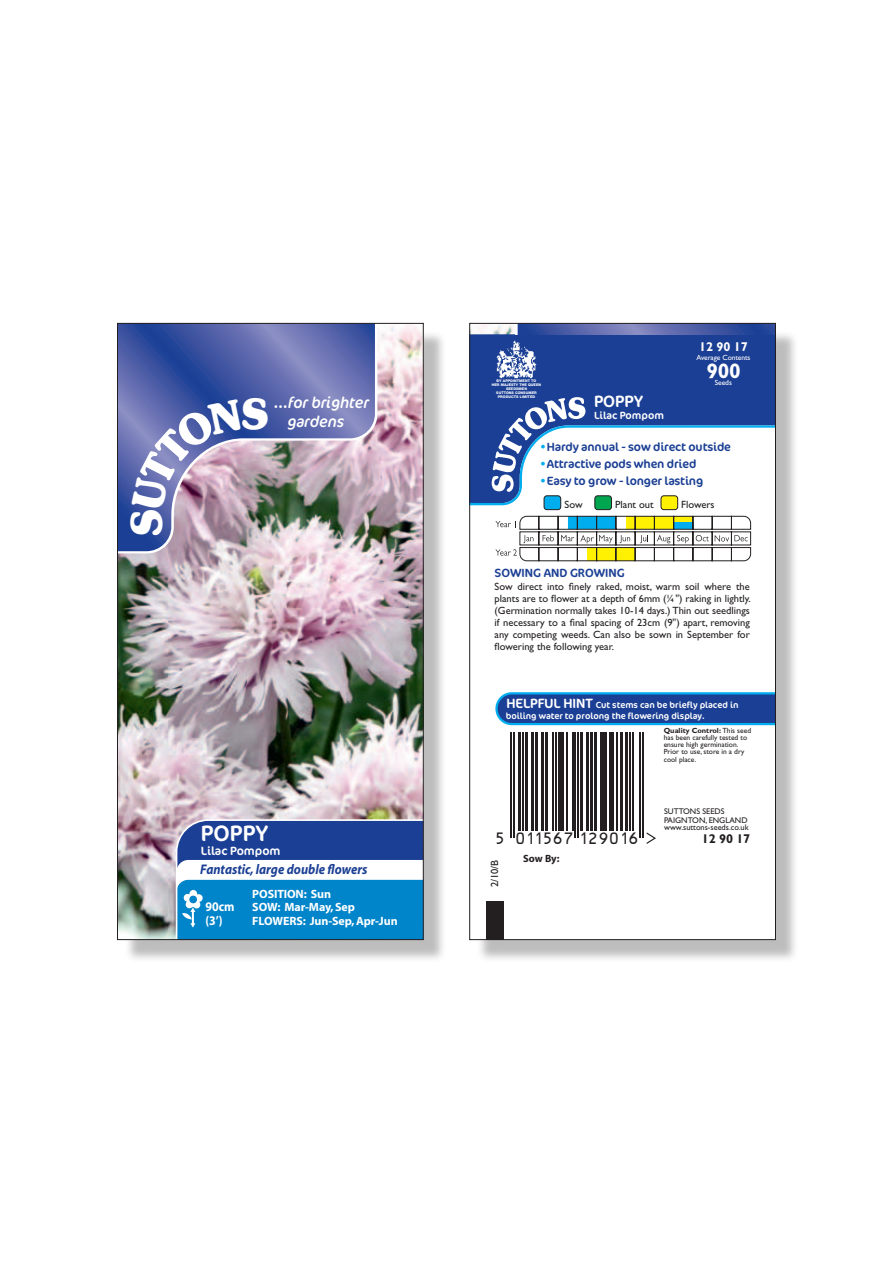
<style>
.page{position:relative;width:893px;height:1263px;background:#fff}
.page>*{position:absolute;margin:0;border:0;box-sizing:border-box;transform-origin:0 0}
.t1{font:700 42.45px "Souvenir IT Cby BT";color:#fff;scale:.91 1}
.t2{font:700 42px "Souvenir IT Cby BT";color:#fff;scale:.93 1}
.t3{font:22.5px "Cocon";letter-spacing:.005em;color:#fff}
.t4{font:700 21px "Gill Sans";color:#fff}
.t5{font:16.5px "Cocon";color:#fff}
.t6{font:italic 15.75px/18px "Cocon";color:#fff;scale:.96 1}
.t7{font:14.85px "Optical Beta";letter-spacing:.125em;color:#231f20}
.t8{font:italic 700 14.1px "Myriad";color:#1b3f94;scale:.91 1}
.t9{font:13.5px "Cocon";color:#fff}
.t10{font:700 13.2px/13.5px "Myriad";color:#fff;scale:.91 1}
.t11{font:700 12.75px "Gill Sans";color:#231f20}
.t12{font:700 12.75px "Gill Sans";color:#fff}
.t13{font:12px "Cocon";letter-spacing:-.01em;color:#1b3f94}
.t14{font:700 12px/13.5px "Myriad";letter-spacing:-.01em;color:#fff}
.t15{font:12px "Cocon";color:#fff}
.t16{font:10.5px/12px "Gill Sans";color:#231f20;text-align:justify}
.t17{font:10.5px "Cocon";color:#fff}
.t18{font:700 10.5px "Myriad";color:#231f20}
.t19{font:9px/10.8px "Cocon";color:#fff}
.t20{font:8.25px/9px "Gill Sans";color:#231f20}
.t21{font:7.5px/7.2px "Gill Sans";color:#231f20}
.t22{font:7.5px "Gill Sans";letter-spacing:-.01em;color:#fff}
.t23{font:800 3.6px/4.1px "Helvetica Neue";letter-spacing:.01em;color:#fff;text-align:center}
.s1{font-weight:700;color:#00aeef}
.s2{font-weight:700}
</style>
<div class="page">
<div style="left:124px;top:330px;width:322px;height:633px;background:#231f20;opacity:.3"></div>
<img style="left:119px;top:325px;width:302px;height:613px">
<img style="left:119px;top:325px;width:258px;height:228px">
<svg style="left:176px;top:819px;width:245px;height:119px"></svg>
<div style="left:476px;top:330px;width:323px;height:633px;background:#231f20;opacity:.3"></div>
<div style="left:470px;top:323px;width:305px;height:616px;background:#fff"></div>
<img style="left:471px;top:325px;width:43px;height:9px">
<div style="left:471px;top:334px;width:303px;height:63px;background:#1b3f94"></div>
<svg style="left:471px;top:397px;width:303px;height:108px"></svg>
<svg style="left:517px;top:325px;width:257px;height:9px;background:#4f61a8"></svg>
<div style="left:544px;top:496px;width:17px;height:14px;background:#00aeef;border-radius:3px"></div>
<div style="left:544px;top:495px;width:17px;height:15px;border:1px solid #231f20;border-radius:3px"></div>
<div style="left:595px;top:496px;width:16px;height:14px;background:#00a54f;border-radius:3px"></div>
<div style="left:594px;top:495px;width:18px;height:15px;border:1px solid #231f20;border-radius:3px"></div>
<div style="left:661px;top:496px;width:17px;height:14px;background:#fff101;border-radius:3px"></div>
<div style="left:661px;top:495px;width:17px;height:15px;border:1px solid #231f20;border-radius:3px"></div>
<img style="left:496px;top:339px;width:42px;height:40px">
<svg style="left:495px;top:692px;width:279px;height:34px;background:#2156a4"></svg>
<div style="left:486px;top:902px;width:17px;height:38px;background:#231f20"></div>
<svg style="left:647px;top:832px;width:9px;height:12px"></svg>
<hr style="left:510px;top:732px;width:1px;height:106px;background:#231f20">
<hr style="left:513px;top:732px;width:1px;height:106px;background:#231f20">
<hr style="left:518px;top:732px;width:3px;height:99px;background:#231f20">
<hr style="left:523px;top:732px;width:1px;height:99px;background:#231f20">
<hr style="left:525px;top:732px;width:3px;height:99px;background:#231f20">
<hr style="left:531px;top:732px;width:3px;height:99px;background:#231f20">
<hr style="left:535px;top:732px;width:3px;height:99px;background:#231f20">
<hr style="left:541px;top:732px;width:3px;height:99px;background:#231f20">
<hr style="left:545px;top:732px;width:3px;height:99px;background:#231f20">
<hr style="left:552px;top:732px;width:1px;height:99px;background:#231f20">
<hr style="left:555px;top:732px;width:1px;height:99px;background:#231f20">
<div style="left:558px;top:732px;width:5px;height:99px;background:#231f20"></div>
<hr style="left:566px;top:732px;width:2px;height:99px;background:#231f20">
<hr style="left:572px;top:732px;width:1px;height:99px;background:#231f20">
<hr style="left:575px;top:732px;width:1px;height:106px;background:#231f20">
<hr style="left:577px;top:732px;width:2px;height:106px;background:#231f20">
<hr style="left:580px;top:732px;width:3px;height:99px;background:#231f20">
<hr style="left:586px;top:732px;width:3px;height:99px;background:#231f20">
<hr style="left:590px;top:732px;width:3px;height:99px;background:#231f20">
<hr style="left:594px;top:732px;width:3px;height:99px;background:#231f20">
<hr style="left:600px;top:732px;width:4px;height:99px;background:#231f20">
<hr style="left:605px;top:732px;width:2px;height:99px;background:#231f20">
<hr style="left:610px;top:732px;width:4px;height:99px;background:#231f20">
<hr style="left:617px;top:732px;width:1px;height:99px;background:#231f20">
<hr style="left:620px;top:732px;width:2px;height:99px;background:#231f20">
<hr style="left:625px;top:732px;width:3px;height:99px;background:#231f20">
<hr style="left:629px;top:732px;width:2px;height:99px;background:#231f20">
<hr style="left:632px;top:732px;width:2px;height:99px;background:#231f20">
<hr style="left:639px;top:732px;width:2px;height:106px;background:#231f20">
<hr style="left:642px;top:732px;width:1px;height:106px;background:#231f20">
<svg style="left:495px;top:516px;width:256px;height:45px"></svg>
<svg style="left:131px;top:399px;width:112px;height:111px;background:#7d7cb1"></svg>
<p class="t1" style="left:120px;top:536px;width:31px;rotate:-90deg">S</p>
<p class="t2" style="left:242px;top:387px;width:31px">S</p>
<p class="t6" style="left:287px;top:394px;width:86px;text-indent:-13px">...for brighter gardens</p>
<p class="t3" style="left:201px;top:817px;width:69px">POPPY</p>
<p class="t8" style="left:200px;top:862px;width:185px">Fantastic, large double flowers</p>
<p class="t14" style="left:252px;top:887px;width:147px">POSITION: Sun<br>SOW: Mar-May, Sep<br>FLOWERS: Jun-Sep, Apr-Jun</p>
<p class="t15" style="left:201px;top:842px;width:81px">Lilac Pompom</p>
<p class="t10" style="left:205px;top:901px;width:33px">90cm (3’)</p>
<p class="t23" style="left:492px;top:378px;width:51px">BY APPOINTMENT TO<br>HER MAJESTY THE QUEEN<br>SEEDSMEN<br>SUTTONS CONSUMER<br>PRODUCTS LIMITED</p>
<p class="t5" style="left:594px;top:389px;width:51px">POPPY</p>
<p class="t17" style="left:594px;top:408px;width:71px">Lilac Pompom</p>
<p class="t12" style="left:699px;top:339px;width:50px">12 90 17</p>
<p class="t22" style="left:696px;top:353px;width:55px">Average Contents</p>
<p class="t22" style="left:715px;top:379px;width:19px">Seeds</p>
<p class="t4" style="left:706px;top:358px;width:36px">900</p>
<p class="t13" style="left:541px;top:438px;width:192px"><span class="s1">•</span>Hardy annual - sow direct outside</p>
<p class="t13" style="left:541px;top:455px;width:157px"><span class="s1">•</span>Attractive pods when dried</p>
<p class="t13" style="left:541px;top:472px;width:164px"><span class="s1">•</span>Easy to grow - longer lasting</p>
<p class="t16" style="left:565px;top:498px;width:20px">Sow</p>
<p class="t16" style="left:615px;top:498px;width:40px">Plant out</p>
<p class="t16" style="left:681px;top:498px;width:35px">Flowers</p>
<p class="t13" style="left:495px;top:564px;width:132px">SOWING AND GROWING</p>
<p class="t16" style="left:495px;top:580px;width:258px">Sow direct into finely raked, moist, warm soil where the plants are to flower at a depth of 6mm (¼") raking in lightly. (Germination normally takes 10-14 days.) Thin out seedlings if necessary to a final spacing of 23cm (9") apart, removing any competing weeds. Can also be sown in September for flowering the following year.</p>
<p class="t9" style="left:506px;top:694px;width:88px">HELPFUL HINT</p>
<p class="t19" style="left:506px;top:700px;width:234px;text-indent:90px">Cut stems can be briefly placed in boiling water to prolong the flowering display.</p>
<p class="t7" style="left:496px;top:830px;width:143px">5 011567 129016</p>
<p class="t16" style="left:488px;top:887px;width:29px;rotate:-90deg">2/10/B</p>
<p class="t18" style="left:523px;top:853px;width:38px">Sow By:</p>
<p class="t21" style="left:664px;top:727px;width:89px"><span class="s2">Quality Control:</span> This seed has been carefully tested to ensure high germination.<br>Prior to use, store in a dry cool place.</p>
<p class="t20" style="left:664px;top:806px;width:85px">SUTTONS SEEDS<br>PAIGNTON, ENGLAND</p>
<p class="t20" style="left:664px;top:823px;width:86px">www.suttons-seeds.co.uk</p>
<p class="t11" style="left:702px;top:831px;width:50px">12 90 17</p>
</div>
